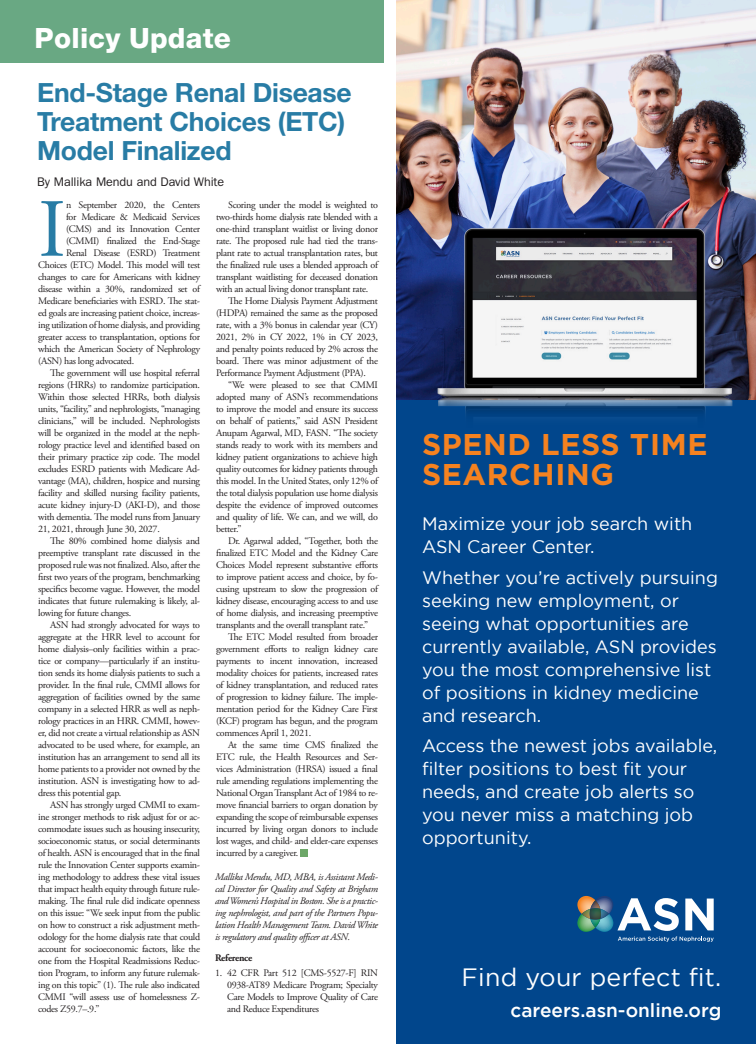
<style>
.page{position:relative;width:756px;height:1044px;background:#fff}
.page>*{position:absolute;margin:0;border:0;box-sizing:border-box;transform-origin:0 0}
.KN_body_dropcap_12pt{font:82.4px "Adobe Garamond Pro";color:#287ca5}
.t1{font:700 30px/30px "Gotham";letter-spacing:.02em;color:#f58220}
.KN_pres_elect_masthe{font:800 28px "Helvetica Neue LT Std";letter-spacing:.01em;color:#fff}
.KN_subhead_red{font:700 26.5px/29.1px "Helvetica Neue LT Std";letter-spacing:-.01em;color:#287ca5}
.t2{font:25px "Gotham";letter-spacing:.01em;color:#fff}
.t3{font:500 19px "Gotham";color:#fff}
.t4{font:18px/23px "Gotham";color:#fff}
.Text{font:12.5px "ITC Franklin Gothic Std";letter-spacing:-.01em;color:#231f20}
.KN_body_indented_12p{font:10px/12px "Adobe Garamond Pro";letter-spacing:-.03em;color:#231f20;text-align:justify}
.KN_body_dropcap_12pt-2{font:10px "Adobe Garamond Pro";letter-spacing:-.03em;color:#231f20}
.KN_body_indented_12p-2{font:italic 10px/12px "Adobe Garamond Pro";letter-spacing:-.03em;color:#231f20;text-align:justify}
.KN_body_indented_12p-3{font:700 10px "Adobe Garamond Pro";letter-spacing:-.03em;color:#231f20}
</style>
<div class="page">
<div style="left:0;top:0;width:384px;height:62px;background:#69a883"></div>
<div style="left:300px;top:850px;width:8px;height:7px;background:#6da768"></div>
<div style="left:396px;top:400px;width:360px;height:644px;background:#01468c"></div>
<svg style="left:577px;top:896px;width:137px;height:46px"></svg>
<img style="left:396px;top:0;width:360px;height:400px">
<img style="left:436px;top:208px;width:298px;height:188px">
<img style="left:436px;top:396px;width:298px;height:18px">
<p class="KN_pres_elect_masthe" style="left:35px;top:22px;width:198px">Policy Update</p>
<p class="KN_subhead_red" style="left:37px;top:78px;width:316px">End-Stage Renal Disease<br>Treatment Choices (ETC)<br>Model Finalized</p>
<p class="Text" style="left:37px;top:175px;width:189px">By Mallika Mendu and David White</p>
<p class="KN_body_dropcap_12pt" style="left:38px;top:180px;width:29px">I</p>
<p class="KN_body_dropcap_12pt-2" style="left:66px;top:198px;width:136px">n September 2020, the Centers</p>
<p class="KN_body_dropcap_12pt-2" style="left:66px;top:210px;width:136px">for Medicare &amp; Medicaid Services</p>
<p class="KN_body_dropcap_12pt-2" style="left:66px;top:222px;width:136px">(CMS) and its Innovation Center</p>
<p class="KN_body_dropcap_12pt-2" style="left:66px;top:234px;width:136px">(CMMI) finalized the End-Stage</p>
<p class="KN_body_dropcap_12pt-2" style="left:66px;top:246px;width:136px">Renal Disease (ESRD) Treatment</p>
<p class="KN_body_dropcap_12pt-2" style="left:38px;top:258px;width:163px">Choices (ETC) Model. This model will test</p>
<p class="KN_body_dropcap_12pt-2" style="left:38px;top:270px;width:163px">changes to care for Americans with kidney</p>
<p class="KN_body_dropcap_12pt-2" style="left:38px;top:282px;width:163px">disease within a 30%, randomized set of</p>
<p class="KN_body_dropcap_12pt-2" style="left:38px;top:294px;width:163px">Medicare beneficiaries with ESRD. The stat-</p>
<p class="KN_body_dropcap_12pt-2" style="left:38px;top:306px;width:163px">ed goals are increasing patient choice, increas-</p>
<p class="KN_body_dropcap_12pt-2" style="left:38px;top:318px;width:163px">ing utilization of home dialysis, and providing</p>
<p class="KN_body_dropcap_12pt-2" style="left:38px;top:330px;width:163px">greater access to transplantation, options for</p>
<p class="KN_body_dropcap_12pt-2" style="left:38px;top:342px;width:163px">which the American Society of Nephrology</p>
<p class="KN_body_dropcap_12pt-2" style="left:38px;top:354px;width:98px">(ASN) has long advocated.</p>
<p class="KN_body_indented_12p" style="left:38px;top:367px;width:163px;text-indent:12px">The government will use hospital referral regions (HRRs) to randomize participation.<br>Within those selected HRRs, both dialysis units, “facility,” and nephrologists, “managing clinicians,” will be included. Nephrologists will be organized in the model at the neph&shy;rology practice level and identified based on their primary practice zip code. The model excludes ESRD patients with Medicare Ad&shy;vantage (MA), children, hospice and nursing facility and skilled nursing facility patients, acute kidney injury-D (AKI-D), and those with dementia. The model runs from January 21, 2021, through June 30, 2027.</p>
<p class="KN_body_indented_12p" style="left:38px;top:535px;width:163px;text-indent:12px">The 80% combined home dialysis and preemptive transplant rate discussed in the proposed rule was not finalized. Also, after the first two years of the program, benchmarking specifics become vague. However, the model indicates that future rulemaking is likely, al&shy;lowing for future changes.</p>
<p class="KN_body_indented_12p" style="left:38px;top:619px;width:163px;text-indent:12px">ASN had strongly advocated for ways to aggregate at the HRR level to account for home dialysis–only facilities within a prac&shy;tice or company—particularly if an institu&shy;tion sends its home dialysis patients to such a provider. In the final rule, CMMI allows for aggregation of facilities owned by the same company in a selected HRR as well as neph&shy;rology practices in an HRR. CMMI, howev&shy;er, did not create a virtual relationship as ASN advocated to be used where, for example, an institution has an arrangement to send all its home patients to a provider not owned by the institution. ASN is investigating how to ad&shy;dress this potential gap.</p>
<p class="KN_body_indented_12p" style="left:38px;top:799px;width:163px;text-indent:12px">ASN has strongly urged CMMI to exam&shy;ine stronger methods to risk adjust for or ac&shy;commodate issues such as housing insecurity, socioeconomic status, or social determinants of health. ASN is encouraged that in the final rule the Innovation Center supports examin&shy;ing methodology to address these vital issues that impact health equity through future rule&shy;making. The final rule did indicate openness on this issue: “We seek input from the public on how to construct a risk adjustment meth&shy;odology for the home dialysis rate that could account for socioeconomic factors, like the one from the Hospital Readmissions Reduc&shy;tion Program, to inform any future rulemak&shy;ing on this topic” (1). The rule also indicated CMMI “will assess use of homelessness Z&shy;codes Z59.7–.9.”</p>
<p class="KN_body_indented_12p" style="left:216px;top:199px;width:163px;text-indent:12px">Scoring under the model is weighted to two-thirds home dialysis rate blended with a one-third transplant waitlist or living donor rate. The proposed rule had tied the trans&shy;plant rate to actual transplantation rates, but the finalized rule uses a blended approach of transplant waitlisting for deceased donation with an actual living donor transplant rate.</p>
<p class="KN_body_indented_12p" style="left:216px;top:295px;width:163px;text-indent:12px">The Home Dialysis Payment Adjustment (HDPA) remained the same as the proposed rate, with a 3% bonus in calendar year (CY)<br>2021, 2% in CY 2022, 1% in CY 2023, and penalty points reduced by 2% across the board. There was minor adjustment of the Performance Payment Adjustment (PPA).</p>
<p class="KN_body_indented_12p" style="left:216px;top:379px;width:163px;text-indent:12px">“We were pleased to see that CMMI adopted many of ASN’s recommendations to improve the model and ensure its success on behalf of patients,” said ASN President Anupam Agarwal, MD, FASN. “The society stands ready to work with its members and kidney patient organizations to achieve high quality outcomes for kidney patients through this model. In the United States, only 12% of the total dialysis population use home dialysis despite the evidence of improved outcomes and quality of life. We can, and we will, do better.”</p>
<p class="KN_body_indented_12p" style="left:216px;top:535px;width:163px;text-indent:12px">Dr. Agarwal added, “Together, both the finalized ETC Model and the Kidney Care Choices Model represent substantive efforts to improve patient access and choice, by fo&shy;cusing upstream to slow the progression of kidney disease, encouraging access to and use of home dialysis, and increasing preemptive transplants and the overall transplant rate.”</p>
<p class="KN_body_indented_12p" style="left:216px;top:631px;width:163px;text-indent:12px">The ETC Model resulted from broader government efforts to realign kidney care payments to incent innovation, increased modality choices for patients, increased rates of kidney transplantation, and reduced rates of progression to kidney failure. The imple&shy;mentation period for the Kidney Care First (KCF) program has begun, and the program commences April 1, 2021.</p>
<p class="KN_body_indented_12p" style="left:216px;top:739px;width:163px;text-indent:12px">At the same time CMS finalized the ETC rule, the Health Resources and Ser&shy;vices Administration (HRSA) issued a final rule amending regulations implementing the National Organ Transplant Act of 1984 to re&shy;move financial barriers to organ donation by expanding the scope of reimbursable expenses incurred by living organ donors to include lost wages, and child- and elder-care expenses incurred by a caregiver.</p>
<p class="KN_body_indented_12p-2" style="left:215px;top:871px;width:164px">Mallika Mendu, MD, MBA, is Assistant Medi&shy;cal Director for Quality and Safety at Brigham and Women’s Hospital in Boston. She is a practic&shy;ing nephrologist, and part of the Partners Popu&shy;lation Health Management Team. David White is regulatory and quality officer at ASN.</p>
<p class="KN_body_indented_12p-3" style="left:215px;top:952px;width:39px">Reference</p>
<p class="KN_body_indented_12p" style="left:227px;top:967px;width:152px;text-indent:-12px">1. 42 CFR Part 512 [CMS-5527-F] RIN 0938-AT89 Medicare Program; Specialty Care Models to Improve Quality of Care and Reduce Expenditures</p>
<p class="t1" style="left:422px;top:428px;width:287px">SPEND LESS TIME<br>SEARCHING</p>
<p class="t4" style="left:422px;top:512px;width:272px">Maximize your job search with<br>ASN Career Center.</p>
<p class="t4" style="left:422px;top:566px;width:297px">Whether you’re actively pursuing seeking new employment, or seeing what opportunities are currently available, ASN provides you the most comprehensive list of positions in kidney medicine and research.</p>
<p class="t4" style="left:422px;top:734px;width:297px">Access the newest jobs available, filter positions to best fit your needs, and create job alerts so you never miss a matching job opportunity.</p>
<p class="t2" style="left:462px;top:963px;width:261px">Find your perfect fit.</p>
<p class="t3" style="left:511px;top:999px;width:212px">careers.asn-online.org</p>
</div>
